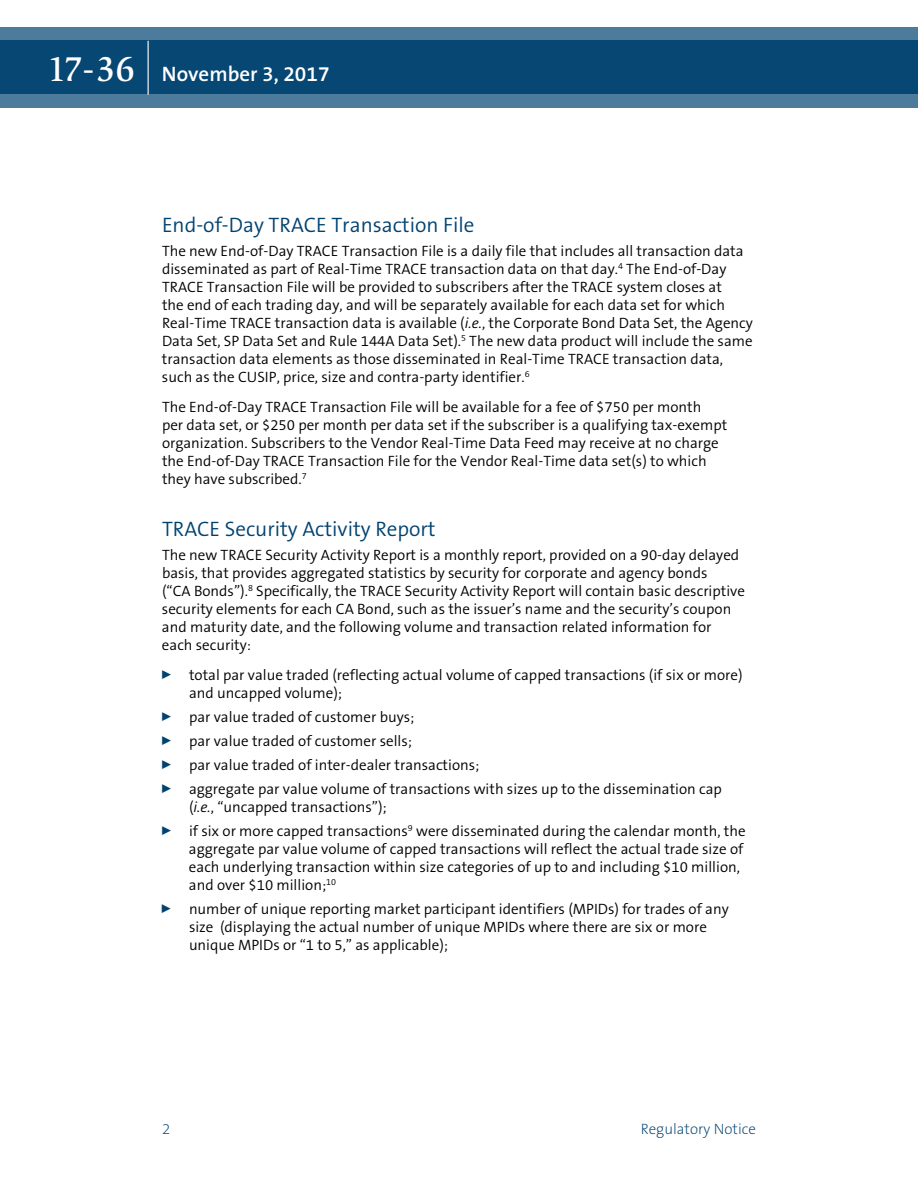
<style>
.page{position:relative;width:918px;height:1188px;background:#fff}
.page>*{position:absolute;margin:0;border:0;box-sizing:border-box;transform-origin:0 0}
.t1{font:300 21px "The Sans B4";color:#004270}
.t2{font:600 21px "The Sans B6";color:#fff}
.t3{font:300 15px/18px "The Sans B4";color:#000}
.t4{font:200 15px "The Sans B2";color:#004270}
.s1{font-family:"Slimbach LT";font-weight:500;font-size:36px}
.s2{font-style:italic}
</style>
<div class="page">
<svg style="left:0;top:27px;width:918px;height:81px;background:#1e5881"></svg>
<hr style="left:148px;top:41px;width:1px;height:54px;background:#fff">
<h1 class="t2" style="left:47px;top:62px;width:284px"><span class="s1">17-36</span> November 3, 2017</h1>
<h1 class="t1" style="left:162px;top:213px;width:314px">End-of-Day TRACE Transaction File</h1>
<p class="t3" style="left:162px;top:242px;width:592px">The new End-of-Day TRACE Transaction File is a daily file that includes all transaction data disseminated as part of Real-Time TRACE transaction data on that day.<sup>4</sup> The End-of-Day TRACE Transaction File will be provided to subscribers after the TRACE system closes at<br>the end of each trading day, and will be separately available for each data set for which Real-Time TRACE transaction data is available (<span class="s2">i.e.</span>, the Corporate Bond Data Set, the Agency Data Set, SP Data Set and Rule 144A Data Set).<sup>5</sup> The new data product will include the same transaction data elements as those disseminated in Real-Time TRACE transaction data, such as the CUSIP, price, size and contra-party identifier.<sup>6</sup></p>
<p class="t3" style="left:162px;top:398px;width:567px">The End-of-Day TRACE Transaction File will be available for a fee of $750 per month<br>per data set, or $250 per month per data set if the subscriber is a qualifying tax-exempt organization. Subscribers to the Vendor Real-Time Data Feed may receive at no charge the End-of-Day TRACE Transaction File for the Vendor Real-Time data set(s) to which they have subscribed.<sup>7</sup></p>
<h1 class="t1" style="left:162px;top:517px;width:275px">TRACE Security Activity Report</h1>
<p class="t3" style="left:162px;top:546px;width:585px">The new TRACE Security Activity Report is a monthly report, provided on a 90-day delayed basis, that provides aggregated statistics by security for corporate and agency bonds<br>(“CA Bonds”).<sup>8</sup> Specifically, the TRACE Security Activity Report will contain basic descriptive security elements for each CA Bond, such as the issuer’s name and the security’s coupon and maturity date, and the following volume and transaction related information for each security:</p>
<p class="t3" style="left:189px;top:666px;width:555px;text-indent:-27px"><sup>0</sup> total par value traded (reflecting actual volume of capped transactions (if six or more) and uncapped volume);</p>
<p class="t3" style="left:162px;top:705px;width:561px;line-height:24px"><sup>0</sup> par value traded of customer buys;<br><sup>0</sup> par value traded of customer sells;<br><sup>0</sup> par value traded of inter-dealer transactions;<br><sup>0</sup> aggregate par value volume of transactions with sizes up to the dissemination cap</p>
<p class="t3" style="left:162px;top:795px;width:585px;line-height:24px;text-indent:27px">(<span class="s2">i.e.</span>, “uncapped transactions”);<br><sup>0</sup> if six or more capped transactions<sup>9</sup> were disseminated during the calendar month, the</p>
<p class="t3" style="left:189px;top:840px;width:556px">aggregate par value volume of capped transactions will reflect the actual trade size of each underlying transaction within size categories of up to and including $10 million, and over $10 million;<sup>10</sup></p>
<p class="t3" style="left:189px;top:900px;width:541px;text-indent:-27px"><sup>0</sup> number of unique reporting market participant identifiers (MPIDs) for trades of any size (displaying the actual number of unique MPIDs where there are six or more unique MPIDs or “1 to 5,” as applicable);</p>
<p class="t4" style="left:162px;top:1121px;width:10px">2</p>
<p class="t4" style="left:641px;top:1121px;width:117px">Regulatory Notice</p>
</div>
